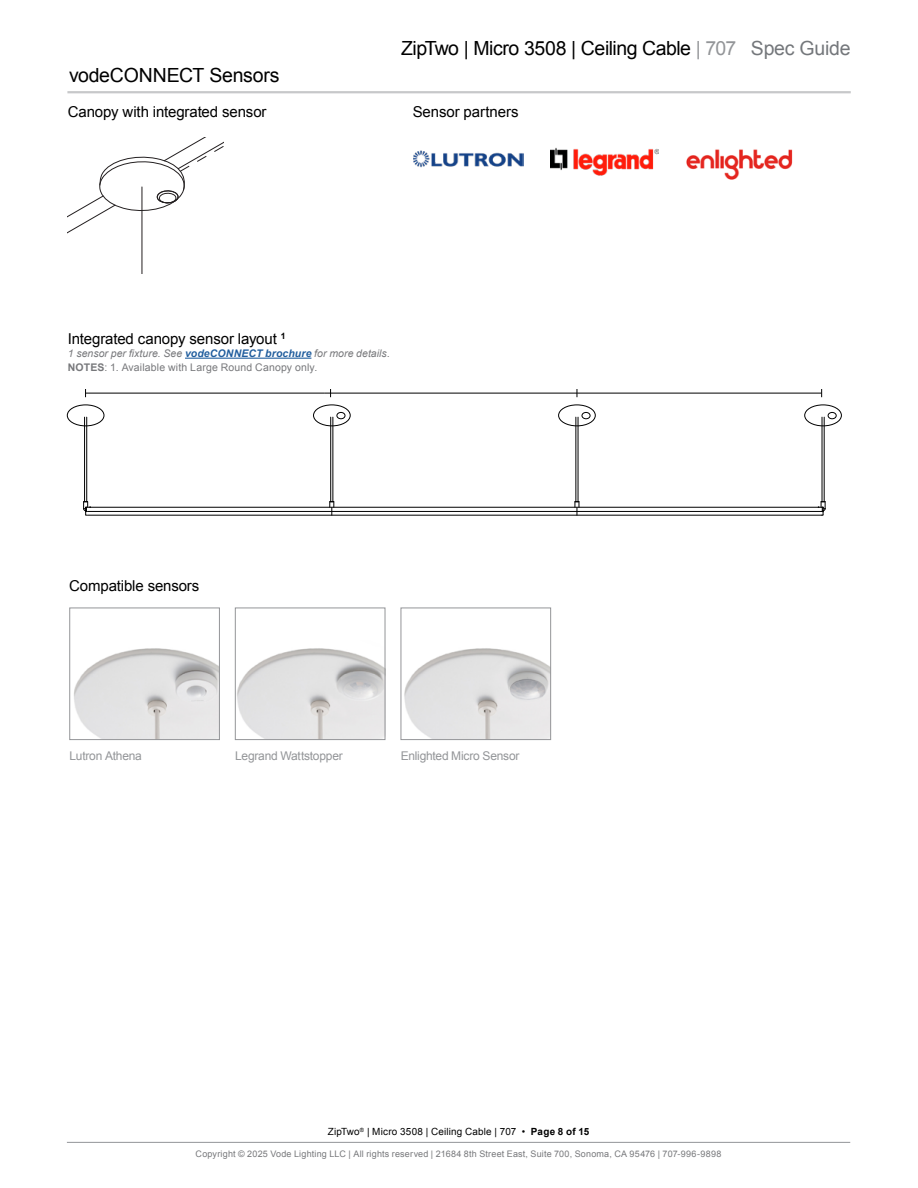
<style>
.page{position:relative;width:918px;height:1188px;background:#fff}
.page>*{position:absolute;margin:0;border:0;box-sizing:border-box;transform-origin:0 0}
.t1{font:19.5px "Arial";letter-spacing:-.02em;color:#000}
.t2{font:15px "Arial";letter-spacing:-.01em;color:#000}
.t3{font:12px "Arial";letter-spacing:-.02em;color:#939598}
.t4{font:10.5px/13.5px "Arial";letter-spacing:.015em;color:#77787b}
.t5{font:9.9px "Arial";letter-spacing:.02em;color:#000}
.t6{font:9px "Arial";letter-spacing:.02em;color:#77787b}
.s1{color:#939598}
.s2{color:#74777b}
.s3{font-style:italic}
.s4{font-weight:700;font-style:italic;color:#215e9e}
.s5{font-weight:700}
</style>
<div class="page">
<hr style="left:67px;top:1142px;width:783px;height:1px;background:#939598">
<hr style="left:142px;top:187px;width:1px;height:87px;background:#231f20">
<svg style="left:68px;top:138px;width:156px;height:115px"></svg>
<img style="left:413px;top:150px;width:110px;height:18px">
<img style="left:550px;top:147px;width:109px;height:29px">
<img style="left:686px;top:149px;width:107px;height:31px">
<hr style="left:67px;top:91px;width:784px;height:2px;background:#c7c8ca">
<hr style="left:185px;top:358px;width:126px;height:1px;background:#215e9e">
<div style="left:62px;top:130px;width:36px;height:29px;background:#fff"></div>
<div style="left:804px;top:405px;width:38px;height:21px;border:1px solid #000;border-radius:50%"></div>
<div style="left:828px;top:412px;width:8px;height:7px;border:1px solid #000;border-radius:50%"></div>
<div style="left:558px;top:405px;width:38px;height:21px;border:1px solid #000;border-radius:50%"></div>
<div style="left:582px;top:412px;width:8px;height:7px;border:1px solid #000;border-radius:50%"></div>
<div style="left:313px;top:405px;width:37px;height:21px;border:1px solid #000;border-radius:50%"></div>
<div style="left:67px;top:405px;width:37px;height:21px;border:1px solid #000;border-radius:50%"></div>
<div style="left:337px;top:412px;width:8px;height:7px;border:1px solid #000;border-radius:50%"></div>
<hr style="left:333px;top:417px;width:1px;height:85px;background:#000">
<hr style="left:330px;top:417px;width:1px;height:85px;background:#000">
<hr style="left:86px;top:417px;width:1px;height:85px;background:#000">
<hr style="left:84px;top:417px;width:1px;height:85px;background:#000">
<svg style="left:330px;top:501px;width:5px;height:14px"></svg>
<hr style="left:86px;top:507px;width:737px;height:1px;background:#000">
<svg style="left:83px;top:501px;width:8px;height:15px"></svg>
<hr style="left:88px;top:515px;width:734px;height:1px;background:#000">
<hr style="left:87px;top:511px;width:735px;height:1px;background:#000">
<hr style="left:578px;top:417px;width:1px;height:85px;background:#000">
<hr style="left:576px;top:417px;width:1px;height:85px;background:#000">
<svg style="left:575px;top:501px;width:5px;height:14px"></svg>
<hr style="left:822px;top:417px;width:1px;height:85px;background:#000">
<hr style="left:824px;top:417px;width:1px;height:85px;background:#000">
<svg style="left:818px;top:501px;width:8px;height:15px"></svg>
<hr style="left:86px;top:393px;width:238px;height:1px;background:#000">
<hr style="left:324px;top:393px;width:253px;height:1px;background:#000">
<hr style="left:577px;top:393px;width:244px;height:1px;background:#000">
<img style="left:237px;top:648px;width:146px;height:90px">
<div style="left:235px;top:608px;width:150px;height:132px;border:1px solid #949598"></div>
<img style="left:74px;top:648px;width:144px;height:90px">
<div style="left:70px;top:608px;width:150px;height:132px;border:1px solid #949598"></div>
<img style="left:404px;top:648px;width:145px;height:90px">
<div style="left:401px;top:608px;width:150px;height:132px;border:1px solid #949598"></div>
<h1 class="t1" style="left:69px;top:63px;width:212px">vodeCONNECT Sensors</h1>
<h1 class="t1" style="left:401px;top:35px;width:451px">ZipTwo | Micro 3508 | Ceiling Cable <span class="s1">| 707</span> <span class="s2">Spec Guide</span></h1>
<h2 class="t2" style="left:68px;top:102px;width:200px">Canopy with integrated sensor</h2>
<h2 class="t2" style="left:413px;top:102px;width:107px">Sensor partners</h2>
<h2 class="t2" style="left:68px;top:328px;width:219px">Integrated canopy sensor layout <sup>1</sup></h2>
<p class="t4" style="left:68px;top:347px;width:324px"><span class="s3">1 sensor per fixture. See</span> <span class="s4">vodeCONNECT brochure</span> <span class="s3">for more details.<br></span><span class="s5">NOTES</span>: 1. Available with Large Round Canopy only.</p>
<h2 class="t2" style="left:69px;top:576px;width:131px">Compatible sensors</h2>
<h3 class="t3" style="left:70px;top:748px;width:74px">Lutron Athena</h3>
<h3 class="t3" style="left:235px;top:748px;width:109px">Legrand Wattstopper</h3>
<h3 class="t3" style="left:401px;top:748px;width:120px">Enlighted Micro Sensor</h3>
<p class="t5" style="left:328px;top:1125px;width:263px">ZipTwo<sup>®</sup> | Micro 3508 | Ceiling Cable | 707 • <span class="s5">Page 8 of 15</span></p>
<p class="t6" style="left:196px;top:1148px;width:527px">Copyright © 2025 Vode Lighting LLC | All rights reserved | 21684 8th Street East, Suite 700, Sonoma, CA 95476 | 707-996-9898</p>
</div>
